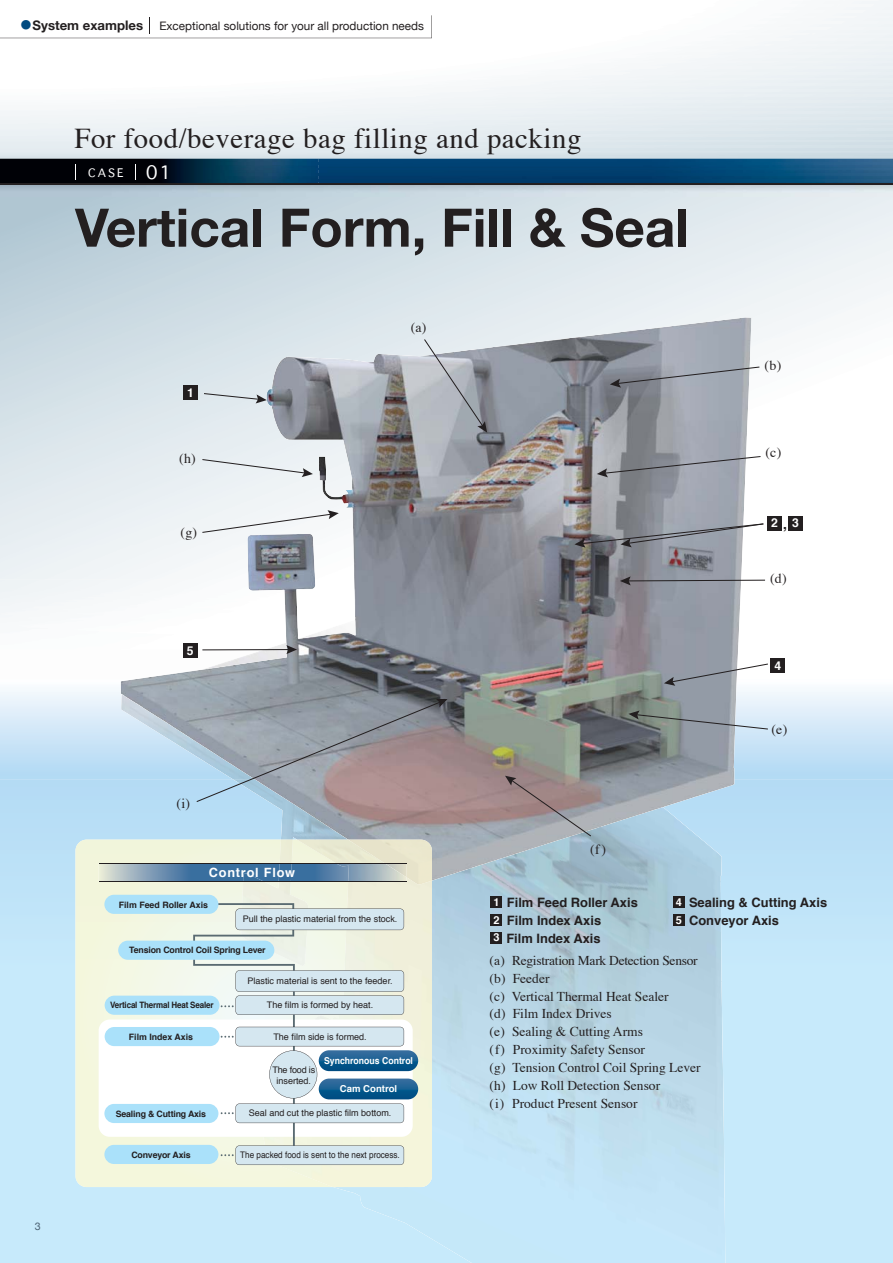
<style>
.page{position:relative;width:893px;height:1263px;background:#fff}
.page>*{position:absolute;margin:0;border:0;box-sizing:border-box;transform-origin:0 0}
.t1{font:700 53.1px "Helvetica Neue";color:#231f20}
.t2{font:28.65px "Times";letter-spacing:.02em;color:#231f20}
.t3{font:13.8px "Times";color:#231f20}
.t4{font:13.5px/17.9px "Times";color:#231f20}
.t5{font:700 12.9px/17.9px "Helvetica";color:#231f20}
.t6{font:700 12.75px "Helvetica";letter-spacing:.06em;color:#fff}
.t7{font:700 12.15px "Helvetica";color:#fff}
.t8{font:11.7px "Helvetica Neue";color:#231f20}
.t9{font:10.65px "Helvetica Neue";color:#4b6273}
.t10{font:700 9.6px "Helvetica";color:#fff;scale:.91 1}
.t11{font:700 9.6px "Helvetica";color:#fff}
.t12{font:9px/11.4px "Helvetica";color:#231f20;text-align:center}
.t13{font:9px "Helvetica";color:#231f20;scale:.9 1}
.t14{font:700 8.85px "Helvetica";letter-spacing:-.02em;color:#231f20}
.t15{font:700 8.85px "Helvetica";color:#231f20}
.t16{font:700 8.85px "Helvetica";letter-spacing:-.02em;color:#231f20;scale:.91 1}
.s1{font-weight:700;font-size:26.4px;color:#004a80}
.s2{font-weight:700;font-size:13.2px}
.s3{font-size:14.4px;color:#231f20}
.s4{font-size:10.95px;color:#fff}
</style>
<div class="page">
<img style="left:751px;top:339px;width:142px;height:192px">
<img style="left:0;top:0;width:893px;height:196px">
<img style="left:0;top:5px;width:893px;height:2px">
<img style="left:0;top:11px;width:893px;height:1px">
<img style="left:432px;top:16px;width:461px;height:2px">
<img style="left:432px;top:22px;width:461px;height:1px">
<img style="left:432px;top:27px;width:461px;height:2px">
<img style="left:432px;top:33px;width:461px;height:2px">
<img style="left:0;top:39px;width:893px;height:1px">
<img style="left:0;top:44px;width:893px;height:2px">
<img style="left:0;top:50px;width:893px;height:2px">
<img style="left:0;top:56px;width:893px;height:1px">
<img style="left:0;top:61px;width:893px;height:2px">
<img style="left:0;top:67px;width:893px;height:1px">
<img style="left:0;top:72px;width:893px;height:2px">
<img style="left:0;top:78px;width:893px;height:2px">
<img style="left:0;top:84px;width:893px;height:1px">
<img style="left:0;top:89px;width:893px;height:2px">
<img style="left:0;top:95px;width:893px;height:2px">
<img style="left:0;top:101px;width:893px;height:1px">
<img style="left:0;top:106px;width:893px;height:2px">
<img style="left:0;top:112px;width:893px;height:2px">
<img style="left:0;top:118px;width:893px;height:1px">
<img style="left:0;top:123px;width:893px;height:2px">
<img style="left:0;top:129px;width:893px;height:1px">
<img style="left:0;top:134px;width:893px;height:2px">
<img style="left:0;top:140px;width:893px;height:2px">
<img style="left:0;top:146px;width:893px;height:1px">
<img style="left:0;top:151px;width:893px;height:2px">
<img style="left:0;top:157px;width:893px;height:26px">
<svg style="left:0;top:779px;width:893px;height:484px;background:#c3e7f9"></svg>
<div style="left:332px;top:1187px;width:60px;height:76px;background:#c7eafb"></div>
<img style="left:392px;top:881px;width:333px;height:382px">
<img style="left:468px;top:881px;width:256px;height:101px">
<img style="left:524px;top:881px;width:201px;height:57px">
<img style="left:120px;top:317px;width:631px;height:564px">
<svg style="left:505px;top:776px;width:86px;height:60px;background:#9c9092"></svg>
<svg style="left:424px;top:339px;width:63px;height:94px;background:#aeb3ba"></svg>
<svg style="left:574px;top:523px;width:189px;height:25px;background:#92959b"></svg>
<svg style="left:204px;top:393px;width:63px;height:10px"></svg>
<svg style="left:664px;top:664px;width:104px;height:22px"></svg>
<svg style="left:197px;top:699px;width:251px;height:103px;background:#9c9da5"></svg>
<svg style="left:610px;top:367px;width:149px;height:21px;background:#969ba4"></svg>
<svg style="left:597px;top:456px;width:163px;height:21px;background:#999ca4"></svg>
<svg style="left:620px;top:576px;width:145px;height:9px"></svg>
<svg style="left:628px;top:711px;width:140px;height:19px;background:#939da2"></svg>
<svg style="left:202px;top:510px;width:137px;height:23px"></svg>
<svg style="left:202px;top:459px;width:111px;height:18px;background:#dce1e4"></svg>
<hr style="left:202px;top:649px;width:88px;height:1px;background:#231f20">
<svg style="left:286px;top:645px;width:11px;height:9px"></svg>
<img style="left:318px;top:163px;width:575px;height:1px">
<img style="left:318px;top:168px;width:575px;height:2px">
<img style="left:318px;top:174px;width:575px;height:1px">
<img style="left:318px;top:179px;width:575px;height:2px">
<img style="left:0;top:159px;width:318px;height:24px">
<hr style="left:0;top:183px;width:893px;height:1px;background:#231f20">
<svg style="left:135px;top:164px;width:1px;height:16px"></svg>
<svg style="left:75px;top:164px;width:1px;height:16px"></svg>
<svg style="left:0;top:15px;width:432px;height:23px"></svg>
<img style="left:75px;top:840px;width:189px;height:347px">
<div style="left:241px;top:882px;width:191px;height:305px;background:#f2f4db"></div>
<img style="left:264px;top:840px;width:72px;height:49px">
<img style="left:280px;top:840px;width:68px;height:23px">
<img style="left:348px;top:840px;width:84px;height:44px">
<div style="left:99px;top:1020px;width:314px;height:117px;background:#fff;border-radius:11px"></div>
<div style="left:104px;top:895px;width:114px;height:19px;background:#aae1fa;border-radius:10px"></div>
<div style="left:118px;top:941px;width:156px;height:19px;background:#aae1fa;border-radius:10px"></div>
<div style="left:104px;top:1145px;width:114px;height:19px;background:#aae1fa;border-radius:10px"></div>
<div style="left:104px;top:1104px;width:114px;height:19px;background:#aae1fa;border-radius:10px"></div>
<div style="left:105px;top:996px;width:115px;height:19px;background:#aae1fa;border-radius:10px"></div>
<div style="left:105px;top:1027px;width:115px;height:19px;background:#aae1fa;border-radius:10px"></div>
<img style="left:99px;top:864px;width:144px;height:17px">
<img style="left:243px;top:864px;width:163px;height:17px">
<img style="left:385px;top:864px;width:21px;height:13px">
<hr style="left:99px;top:881px;width:307px;height:1px;background:#231f20">
<hr style="left:99px;top:863px;width:307px;height:1px;background:#231f20">
<svg style="left:193px;top:903px;width:211px;height:262px"></svg>
<svg style="left:319px;top:1050px;width:99px;height:21px;background:#185f92"></svg>
<div style="left:319px;top:1079px;width:99px;height:20px;background:linear-gradient(to bottom,#3771a1,#004c82);border-radius:10px"></div>
<div style="left:767px;top:516px;width:15px;height:14px;background:#231f20"></div>
<div style="left:788px;top:516px;width:15px;height:14px;background:#231f20"></div>
<div style="left:771px;top:659px;width:14px;height:14px;background:#231f20"></div>
<div style="left:183px;top:644px;width:14px;height:14px;background:#231f20"></div>
<div style="left:183px;top:385px;width:15px;height:15px;background:#231f20"></div>
<div style="left:491px;top:896px;width:11px;height:11px;background:#231f20"></div>
<div style="left:491px;top:914px;width:11px;height:11px;background:#231f20"></div>
<div style="left:491px;top:932px;width:11px;height:11px;background:#231f20"></div>
<div style="left:674px;top:896px;width:11px;height:11px;background:#231f20"></div>
<div style="left:674px;top:914px;width:11px;height:11px;background:#231f20"></div>
<svg style="left:89px;top:168px;width:34px;height:9px"></svg>
<svg style="left:147px;top:164px;width:19px;height:15px"></svg>
<p class="t8" style="left:19px;top:19px;width:406px"><span class="s1">•</span><span class="s2">System examples</span> Exceptional solutions for your all production needs</p>
<h2 class="t2" style="left:74px;top:127px;width:508px">For food/beverage bag filling and packing</h2>
<h1 class="t1" style="left:75px;top:195px;width:615px">Vertical Form, Fill &amp; Seal</h1>
<p class="t9" style="left:35px;top:1219px;width:7px">3</p>
<p class="t7" style="left:187px;top:387px;width:8px">1</p>
<p class="t3" style="left:179px;top:452px;width:18px">(h)</p>
<p class="t3" style="left:180px;top:527px;width:18px">(g)</p>
<p class="t7" style="left:187px;top:646px;width:8px">5</p>
<p class="t3" style="left:411px;top:321px;width:17px">(a)</p>
<p class="t3" style="left:176px;top:797px;width:15px">(i)</p>
<p class="t6" style="left:209px;top:868px;width:88px">Control Flow</p>
<p class="t15" style="left:119px;top:901px;width:91px">Film Feed Roller Axis</p>
<p class="t14" style="left:129px;top:946px;width:138px">Tension Control Coil Spring Lever</p>
<p class="t12" style="left:243px;top:914px;width:156px">Pull the plastic material from the stock.</p>
<p class="t16" style="left:110px;top:1001px;width:115px">Vertical Thermal Heat Sealer</p>
<p class="t15" style="left:129px;top:1033px;width:66px">Film Index Axis</p>
<p class="t12" style="left:247px;top:976px;width:147px">Plastic material is sent to the feeder.</p>
<p class="t12" style="left:267px;top:1000px;width:108px">The film is formed by heat.</p>
<p class="t12" style="left:273px;top:1032px;width:95px">The film side is formed.</p>
<p class="t14" style="left:116px;top:1110px;width:92px">Sealing &amp; Cutting Axis</p>
<p class="t14" style="left:131px;top:1151px;width:61px">Conveyor Axis</p>
<p class="t12" style="left:272px;top:1065px;width:44px">The food is inserted.</p>
<p class="t10" style="left:324px;top:1056px;width:99px">Synchronous Control</p>
<p class="t11" style="left:340px;top:1085px;width:59px">Cam Control</p>
<p class="t12" style="left:249px;top:1108px;width:144px">Seal and cut the plastic film bottom.</p>
<p class="t13" style="left:240px;top:1151px;width:179px">The packed food is sent to the next process.</p>
<p class="t3" style="left:764px;top:360px;width:18px">(b)</p>
<p class="t3" style="left:765px;top:446px;width:17px">(c)</p>
<p class="t7" style="left:771px;top:518px;width:29px">2<span class="s3">,</span>3</p>
<p class="t3" style="left:770px;top:572px;width:18px">(d)</p>
<p class="t7" style="left:774px;top:661px;width:8px">4</p>
<p class="t3" style="left:590px;top:844px;width:17px">(f)</p>
<p class="t3" style="left:771px;top:723px;width:17px">(e)</p>
<p class="t5" style="left:493px;top:895px;width:146px"><span class="s4">1</span> Film Feed Roller Axis<br><span class="s4">2</span> Film Index Axis<br><span class="s4">3</span> Film Index Axis</p>
<p class="t5" style="left:676px;top:895px;width:153px"><span class="s4">4</span> Sealing &amp; Cutting Axis<br><span class="s4">5</span> Conveyor Axis</p>
<p class="t4" style="left:489px;top:953px;width:213px">(a) Registration Mark Detection Sensor (b) Feeder<br>(c) Vertical Thermal Heat Sealer<br>(d) Film Index Drives<br>(e) Sealing &amp; Cutting Arms<br>(f) Proximity Safety Sensor<br>(g) Tension Control Coil Spring Lever (h) Low Roll Detection Sensor<br>(i) Product Present Sensor</p>
</div>
